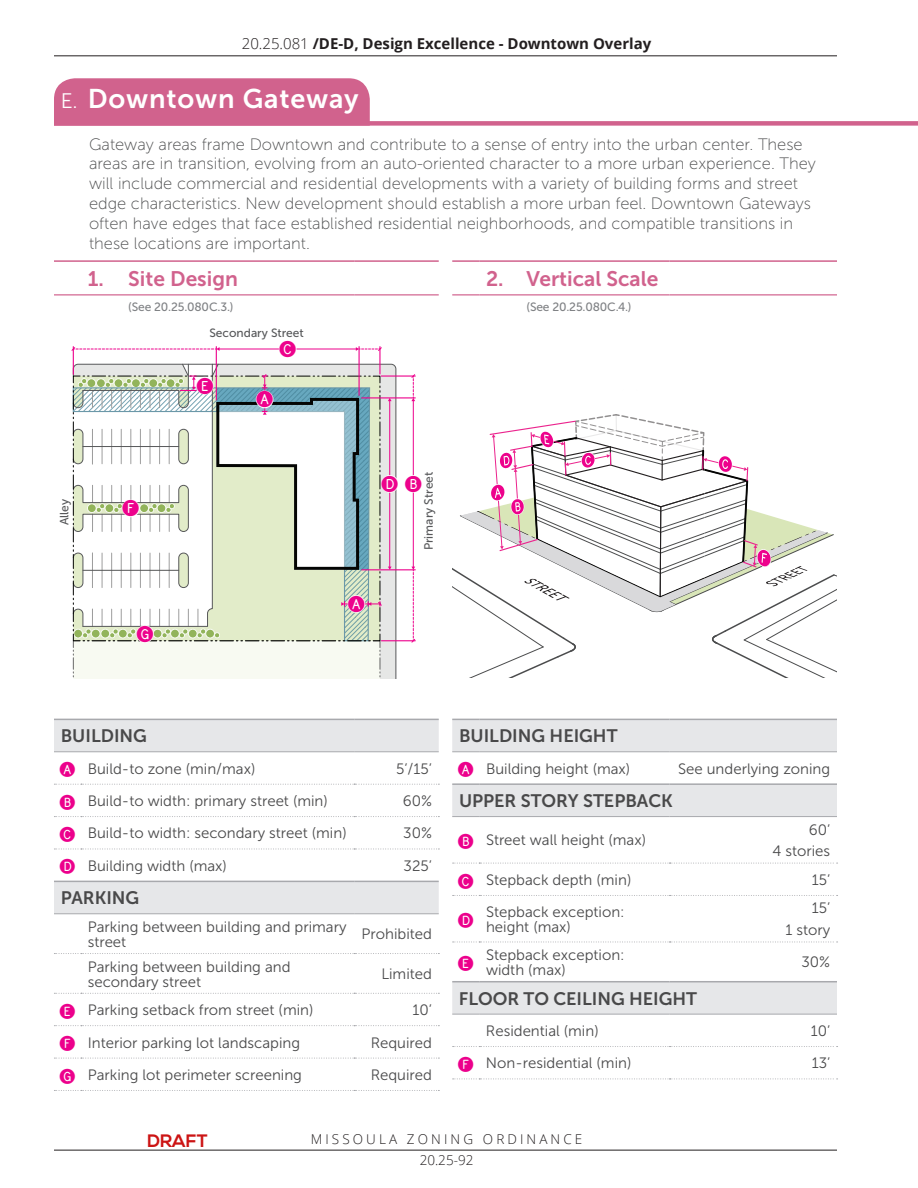
<style>
.page{position:relative;width:918px;height:1188px;background:#fff}
.page>*{position:absolute;margin:0;border:0;box-sizing:border-box;transform-origin:0 0}
.t1{font:27px "Museo Sans 700";letter-spacing:.03em;color:#fff}
.t2{font:21px "Museo Sans 700";color:#d1628d}
.t3{font:19.35px "Knappast";color:#ed028c}
.t4{font:18px "Museo Sans 700";color:#49494a}
.t5{font:700 18px "Nexa";color:#cc1414}
.t6{font:18px "Knappast";color:#ec008c}
.t7{font:16.5px/19.8px "Museo Sans 100";color:#4b4c4d}
.t8{font:15px/15px "Museo Sans 300";color:#49494a}
.t9{font:700 15px "Open Sans";color:#231f20}
.t10{font:300 13.5px "Open Sans";letter-spacing:.23em;color:#231f20}
.t11{font:12px "Museo Sans 500";letter-spacing:-.01em;color:#808285}
.t12{font:12px "Museo Sans 500";color:#57585a}
.s1{font-weight:300}
.s2{font-family:"Museo Sans 300";font-size:21px}
.s3{font-family:"Knappast";font-size:18px;color:#ec008c}
</style>
<div class="page">
<hr style="left:54px;top:55px;width:783px;height:1px;background:#231f20">
<hr style="left:54px;top:1150px;width:783px;height:1px;background:#231f20">
<svg style="left:54px;top:720px;width:385px;height:193px"></svg>
<svg style="left:54px;top:849px;width:385px;height:1px"></svg>
<svg style="left:54px;top:719px;width:27px;height:1px"></svg>
<hr style="left:81px;top:719px;width:273px;height:1px;background:#a8a9ad">
<hr style="left:354px;top:719px;width:85px;height:1px;background:#a8a9ad">
<svg style="left:54px;top:784px;width:385px;height:1px"></svg>
<svg style="left:54px;top:816px;width:385px;height:1px"></svg>
<svg style="left:54px;top:881px;width:27px;height:1px"></svg>
<hr style="left:81px;top:881px;width:273px;height:1px;background:#a8a9ad">
<hr style="left:354px;top:881px;width:85px;height:1px;background:#a8a9ad">
<hr style="left:54px;top:260px;width:27px;height:2px;background:#d1628d">
<hr style="left:81px;top:260px;width:273px;height:2px;background:#d1628d">
<hr style="left:354px;top:260px;width:85px;height:2px;background:#d1628d">
<hr style="left:54px;top:294px;width:27px;height:2px;background:#da81a4">
<hr style="left:81px;top:294px;width:273px;height:2px;background:#da81a4">
<hr style="left:354px;top:294px;width:85px;height:2px;background:#da81a4">
<svg style="left:54px;top:751px;width:27px;height:1px"></svg>
<hr style="left:81px;top:751px;width:273px;height:1px;background:#a8a9ad">
<hr style="left:354px;top:751px;width:85px;height:1px;background:#a8a9ad">
<svg style="left:54px;top:913px;width:27px;height:1px"></svg>
<hr style="left:81px;top:913px;width:273px;height:1px;background:#a8a9ad">
<hr style="left:354px;top:913px;width:85px;height:1px;background:#a8a9ad">
<svg style="left:54px;top:953px;width:385px;height:1px"></svg>
<svg style="left:54px;top:993px;width:385px;height:1px"></svg>
<svg style="left:54px;top:1025px;width:385px;height:1px"></svg>
<svg style="left:54px;top:1058px;width:385px;height:1px"></svg>
<svg style="left:54px;top:1090px;width:385px;height:1px"></svg>
<svg style="left:382px;top:363px;width:15px;height:316px;background:#dcdadb"></svg>
<hr style="left:389px;top:401px;width:1px;height:166px;background:#ed028c">
<svg style="left:388px;top:398px;width:4px;height:3px"></svg>
<hr style="left:413px;top:401px;width:1px;height:166px;background:#ed028c">
<hr style="left:362px;top:569px;width:53px;height:1px;background:#ed028c">
<hr style="left:362px;top:397px;width:53px;height:1px;background:#ed028c">
<hr style="left:381px;top:640px;width:34px;height:1px;background:#ed028c">
<hr style="left:381px;top:375px;width:34px;height:2px;background:#ed028c">
<svg style="left:411px;top:374px;width:4px;height:27px"></svg>
<svg style="left:411px;top:567px;width:4px;height:76px"></svg>
<div style="left:381px;top:475px;width:18px;height:18px;background:#fff;border-radius:50%"></div>
<div style="left:404px;top:475px;width:18px;height:18px;background:#fff;border-radius:50%"></div>
<svg style="left:71px;top:347px;width:311px;height:332px"></svg>
<svg style="left:452px;top:720px;width:385px;height:294px"></svg>
<svg style="left:452px;top:719px;width:27px;height:1px"></svg>
<hr style="left:479px;top:719px;width:191px;height:1px;background:#a8a9ad">
<hr style="left:670px;top:719px;width:167px;height:1px;background:#a8a9ad">
<hr style="left:452px;top:783px;width:27px;height:2px;background:#a8a9ad">
<hr style="left:479px;top:783px;width:191px;height:2px;background:#a8a9ad">
<hr style="left:670px;top:783px;width:167px;height:2px;background:#a8a9ad">
<svg style="left:452px;top:981px;width:27px;height:1px"></svg>
<hr style="left:479px;top:981px;width:191px;height:1px;background:#a8a9ad">
<hr style="left:670px;top:981px;width:167px;height:1px;background:#a8a9ad">
<hr style="left:452px;top:294px;width:27px;height:2px;background:#da81a4">
<hr style="left:479px;top:294px;width:191px;height:2px;background:#da81a4">
<hr style="left:670px;top:294px;width:167px;height:2px;background:#da81a4">
<hr style="left:452px;top:260px;width:27px;height:2px;background:#d1628d">
<hr style="left:479px;top:260px;width:191px;height:2px;background:#d1628d">
<hr style="left:670px;top:260px;width:167px;height:2px;background:#d1628d">
<svg style="left:452px;top:751px;width:27px;height:1px"></svg>
<hr style="left:479px;top:751px;width:191px;height:1px;background:#a8a9ad">
<hr style="left:670px;top:751px;width:167px;height:1px;background:#a8a9ad">
<svg style="left:452px;top:816px;width:27px;height:1px"></svg>
<hr style="left:479px;top:816px;width:191px;height:1px;background:#a8a9ad">
<hr style="left:670px;top:816px;width:167px;height:1px;background:#a8a9ad">
<svg style="left:452px;top:1014px;width:27px;height:1px"></svg>
<hr style="left:479px;top:1014px;width:191px;height:1px;background:#a8a9ad">
<hr style="left:670px;top:1014px;width:167px;height:1px;background:#a8a9ad">
<svg style="left:453px;top:863px;width:385px;height:1px"></svg>
<svg style="left:453px;top:895px;width:385px;height:1px"></svg>
<svg style="left:453px;top:942px;width:385px;height:1px"></svg>
<svg style="left:453px;top:1046px;width:385px;height:1px"></svg>
<svg style="left:453px;top:1079px;width:385px;height:1px"></svg>
<svg style="left:452px;top:414px;width:385px;height:264px"></svg>
<div style="left:54px;top:78px;width:316px;height:43px;background:#d1628d"></div>
<div style="left:54px;top:121px;width:864px;height:5px;background:#d1628d"></div>
<p class="t9" style="left:242px;top:33px;width:411px"><span class="s1">20.25.081</span> /DE-D, Design Excellence - Downtown Overlay</p>
<h1 class="t1" style="left:61px;top:84px;width:299px"><span class="s2">E.</span> Downtown Gateway</h1>
<p class="t7" style="left:89px;top:134px;width:728px">Gateway areas frame Downtown and contribute to a sense of entry into the urban center. These areas are in transition, evolving from an auto-oriented character to a more urban experience. They will include commercial and residential developments with a variety of building forms and street edge characteristics. New development should establish a more urban feel. Downtown Gateways often have edges that face established residential neighborhoods, and compatible transitions in these locations are important.</p>
<h2 class="t2" style="left:88px;top:267px;width:152px">1. Site Design</h2>
<p class="t11" style="left:128px;top:300px;width:107px">(See 20.25.080C.3.)</p>
<p class="t12" style="left:209px;top:326px;width:96px">Secondary Street</p>
<p class="t3" style="left:279px;top:341px;width:19px">C</p>
<p class="t3" style="left:196px;top:377px;width:19px">E</p>
<p class="t3" style="left:256px;top:391px;width:19px">A</p>
<p class="t12" style="left:58px;top:525px;width:28px;rotate:-90deg">Alley</p>
<p class="t3" style="left:122px;top:500px;width:19px">F</p>
<p class="t3" style="left:136px;top:626px;width:19px">G</p>
<p class="t12" style="left:422px;top:550px;width:80px;rotate:-90deg">Primary Street</p>
<p class="t3" style="left:381px;top:475px;width:43px">D B</p>
<p class="t3" style="left:347px;top:596px;width:19px">A</p>
<h2 class="t2" style="left:486px;top:267px;width:174px">2. Vertical Scale</h2>
<p class="t11" style="left:526px;top:300px;width:107px">(See 20.25.080C.4.)</p>
<p class="t4" style="left:61px;top:726px;width:88px">BUILDING</p>
<p class="t8" style="left:59px;top:761px;width:198px"><span class="s3">A</span> Build-to zone (min/max)</p>
<p class="t8" style="left:396px;top:761px;width:37px">5’/15’</p>
<p class="t8" style="left:59px;top:793px;width:270px"><span class="s3">B</span> Build-to width: primary street (min)</p>
<p class="t8" style="left:403px;top:793px;width:31px">60%</p>
<p class="t8" style="left:59px;top:826px;width:289px"><span class="s3">C</span> Build-to width: secondary street (min)</p>
<p class="t8" style="left:403px;top:826px;width:30px">30%</p>
<p class="t8" style="left:59px;top:858px;width:169px"><span class="s3">D</span> Building width (max)</p>
<p class="t8" style="left:404px;top:858px;width:30px">325’</p>
<p class="t4" style="left:61px;top:888px;width:80px">PARKING</p>
<p class="t8" style="left:88px;top:919px;width:260px">Parking between building and primary street</p>
<p class="t8" style="left:362px;top:927px;width:72px">Prohibited</p>
<p class="t8" style="left:88px;top:959px;width:204px">Parking between building and secondary street</p>
<p class="t8" style="left:381px;top:966px;width:52px">Limited</p>
<p class="t8" style="left:59px;top:1003px;width:256px"><span class="s3">E</span> Parking setback from street (min)</p>
<p class="t8" style="left:412px;top:1003px;width:21px">10’</p>
<p class="t8" style="left:59px;top:1035px;width:242px"><span class="s3">F</span> Interior parking lot landscaping</p>
<p class="t8" style="left:371px;top:1035px;width:63px">Required</p>
<p class="t8" style="left:59px;top:1067px;width:244px"><span class="s3">G</span> Parking lot perimeter screening</p>
<p class="t8" style="left:371px;top:1067px;width:63px">Required</p>
<p class="t4" style="left:459px;top:726px;width:160px">BUILDING HEIGHT</p>
<p class="t8" style="left:457px;top:761px;width:174px"><span class="s3">A</span> Building height (max)</p>
<p class="t8" style="left:678px;top:761px;width:154px">See underlying zoning</p>
<p class="t4" style="left:459px;top:791px;width:215px">UPPER STORY STEPBACK</p>
<p class="t8" style="left:457px;top:833px;width:190px"><span class="s3">B</span> Street wall height (max)</p>
<p class="t8" style="left:772px;top:819px;width:59px;line-height:21.8px;text-align:right">60’<br>4 stories</p>
<p class="t8" style="left:457px;top:872px;width:175px"><span class="s3">C</span> Stepback depth (min)</p>
<p class="t8" style="left:812px;top:872px;width:20px">15’</p>
<p class="t6" style="left:457px;top:912px;width:18px">D</p>
<p class="t8" style="left:486px;top:904px;width:140px">Stepback exception: height (max)</p>
<p class="t8" style="left:785px;top:898px;width:46px;line-height:21.8px;text-align:right">15’<br>1 story</p>
<p class="t8" style="left:486px;top:947px;width:140px;text-indent:-29px"><span class="s3">E</span> Stepback exception: width (max)</p>
<p class="t8" style="left:801px;top:955px;width:30px">30%</p>
<p class="t4" style="left:459px;top:988px;width:240px">FLOOR TO CEILING HEIGHT</p>
<p class="t8" style="left:486px;top:1023px;width:114px">Residential (min)</p>
<p class="t8" style="left:811px;top:1023px;width:21px">10’</p>
<p class="t8" style="left:457px;top:1056px;width:175px"><span class="s3">F</span> Non-residential (min)</p>
<p class="t8" style="left:812px;top:1056px;width:20px">13’</p>
<p class="t5" style="left:147px;top:1131px;width:62px">DRAFT</p>
<p class="t10" style="left:311px;top:1130px;width:273px">MISSOULA ZONING ORDINANCE</p>
<p class="t10" style="left:420px;top:1151px;width:55px">20.25-92</p>
</div>
